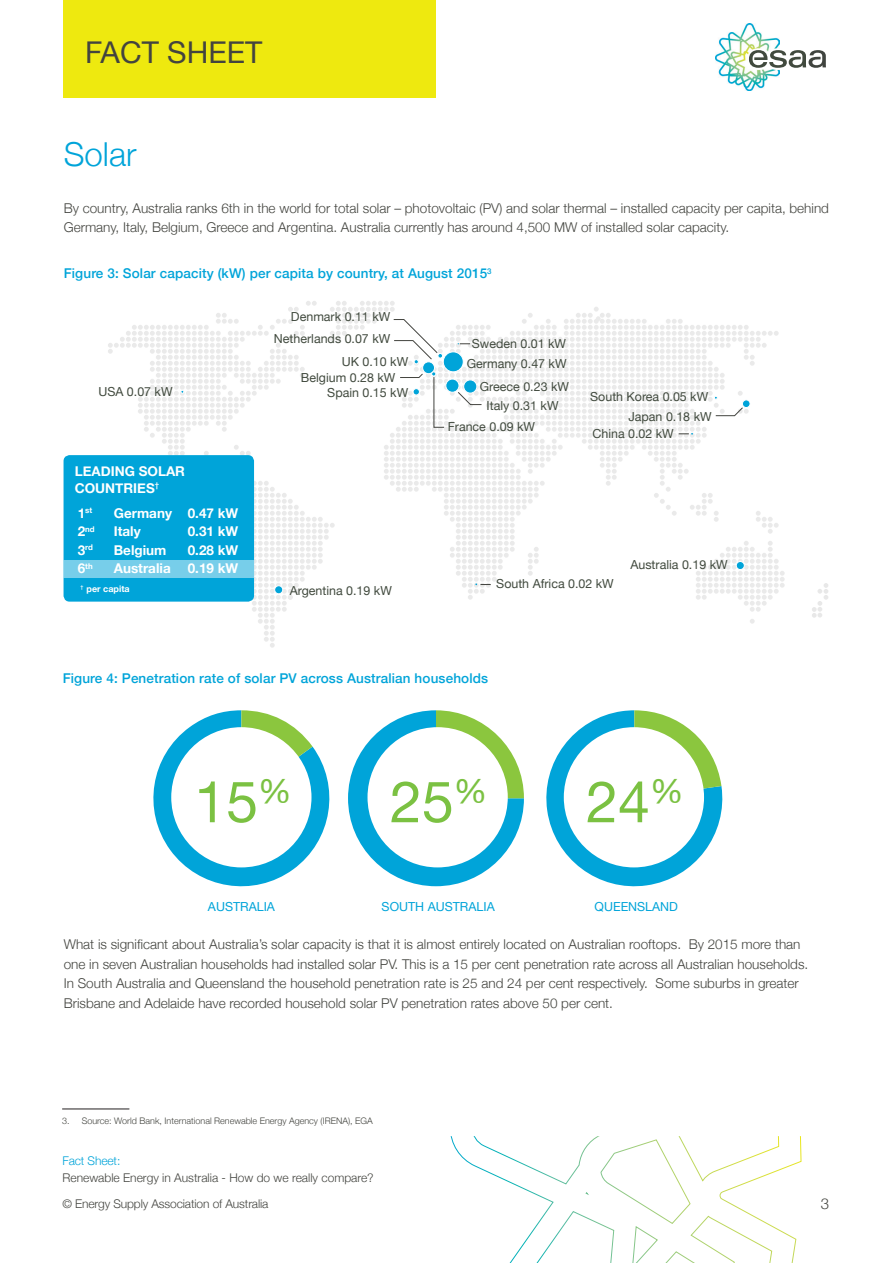
<style>
.page{position:relative;width:893px;height:1263px;background:#fff}
.page>*{position:absolute;margin:0;border:0;box-sizing:border-box;transform-origin:0 0}
.Body{font:57.45px "Helvetica Neue";color:#7bc142}
.t1{font:300 33px "Helvetica Neue";color:#00a4d9}
.t2{font:30px "Helvetica Neue";color:#43443f}
.t3{font:300 15px "Helvetica Neue";color:#43443f}
.Body-2{font:300 13.5px/19.5px "Helvetica Neue";color:#43443f}
.t4{font:500 13.5px "Helvetica Neue";letter-spacing:.01em;color:#00a4d9}
.Body-3{font:700 13.5px/16.5px "Helvetica Neue";color:#fff}
.Body-4{font:12.45px "Helvetica Neue";color:#414a3e}
.Body-5{font:12.45px "Helvetica Neue";color:#00a4d9}
.t5{font:300 12px "Helvetica Neue";color:#43443f}
.t6{font:300 12px "Helvetica Neue";letter-spacing:-.01em;color:#00a4d9}
.Body-6{font:300 9px "Helvetica Neue";color:#43443f}
.Body-7{font:700 9px "Helvetica Neue";color:#fff}
.Body-8{font:700 7.8px "Helvetica Neue";color:#fff}
.s1{font-size:13.5px}
</style>
<div class="page">
<svg style="left:450px;top:1136px;width:352px;height:127px"></svg>
<img style="left:716px;top:23px;width:63px;height:68px">
<svg style="left:749px;top:50px;width:77px;height:18px"></svg>
<div style="left:64px;top:0;width:372px;height:98px;background:#eee90f"></div>
<svg style="left:153px;top:710px;width:177px;height:176px"></svg>
<div style="left:171px;top:727px;width:140px;height:140px;background:#fff;border-radius:50%"></div>
<svg style="left:348px;top:710px;width:176px;height:176px"></svg>
<div style="left:367px;top:727px;width:141px;height:140px;background:#fff;border-radius:50%"></div>
<svg style="left:546px;top:710px;width:177px;height:176px"></svg>
<div style="left:564px;top:727px;width:140px;height:140px;background:#fff;border-radius:50%"></div>
<hr style="left:62px;top:1109px;width:67px;height:1px;background:#231f20">
<svg style="left:812px;top:583px;width:16px;height:35px"></svg>
<div style="left:64px;top:455px;width:190px;height:147px;background:#00a4d9;border-radius:6px"></div>
<div style="left:64px;top:561px;width:190px;height:17px;background:#77ceea"></div>
<svg style="left:108px;top:301px;width:677px;height:347px"></svg>
<h3 class="t2" style="left:85px;top:31px;width:179px">FACT SHEET</h3>
<p class="t1" style="left:64px;top:128px;width:74px">Solar</p>
<p class="Body-2" style="left:64px;top:197px;width:767px">By country, Australia ranks 6th in the world for total solar – photovoltaic (PV) and solar thermal – installed capacity per capita, behind<br>Germany, Italy, Belgium, Greece and Argentina. Australia currently has around 4,500 MW of installed solar capacity.</p>
<p class="t4" style="left:64px;top:262px;width:429px">Figure 3: Solar capacity (kW) per capita by country, at August 2015<sup>3</sup></p>
<p class="Body-4" style="left:98px;top:382px;width:76px">USA 0.07 kW</p>
<p class="Body-3" style="left:75px;top:464px;width:112px">LEADING SOLAR<br>COUNTRIES<sup>†</sup></p>
<p class="Body-8" style="left:78px;top:504px;width:16px"><span class="s1">1</span>st</p>
<p class="Body-3" style="left:114px;top:505px;width:126px">Germany 0.47 kW</p>
<p class="Body-8" style="left:78px;top:523px;width:18px"><span class="s1">2</span>nd</p>
<p class="Body-3" style="left:114px;top:523px;width:28px">Italy</p>
<p class="Body-3" style="left:188px;top:523px;width:52px">0.31 kW</p>
<p class="Body-8" style="left:78px;top:541px;width:17px"><span class="s1">3</span>rd</p>
<p class="Body-3" style="left:114px;top:542px;width:54px">Belgium</p>
<p class="Body-3" style="left:188px;top:542px;width:52px">0.28 kW</p>
<p class="Body-8" style="left:78px;top:560px;width:16px"><span class="s1">6</span>th</p>
<p class="Body-3" style="left:114px;top:560px;width:58px">Australia</p>
<p class="Body-3" style="left:188px;top:560px;width:52px">0.19 kW</p>
<p class="Body-7" style="left:81px;top:582px;width:51px"><sup>†</sup> per capita</p>
<p class="Body-4" style="left:291px;top:308px;width:101px">Denmark 0.11 kW</p>
<p class="Body-4" style="left:274px;top:330px;width:118px">Netherlands 0.07 kW</p>
<p class="Body-4" style="left:342px;top:353px;width:68px">UK 0.10 kW</p>
<p class="Body-4" style="left:327px;top:384px;width:82px">Spain 0.15 kW</p>
<p class="Body-4" style="left:301px;top:368px;width:96px">Belgium 0.28 kW</p>
<p class="Body-4" style="left:290px;top:581px;width:103px">Argentina 0.19 kW</p>
<p class="Body-4" style="left:472px;top:335px;width:96px">Sweden 0.01 kW</p>
<p class="Body-4" style="left:467px;top:354px;width:101px">Germany 0.47 kW</p>
<p class="Body-4" style="left:480px;top:378px;width:91px">Greece 0.23 kW</p>
<p class="Body-4" style="left:487px;top:397px;width:73px">Italy 0.31 kW</p>
<p class="Body-4" style="left:448px;top:417px;width:89px">France 0.09 kW</p>
<p class="Body-4" style="left:590px;top:388px;width:120px">South Korea 0.05 kW</p>
<p class="Body-4" style="left:592px;top:424px;width:83px">China 0.02 kW</p>
<p class="Body-4" style="left:628px;top:408px;width:85px">Japan 0.18 kW</p>
<p class="Body-4" style="left:630px;top:556px;width:99px">Australia 0.19 kW</p>
<p class="Body-4" style="left:496px;top:575px;width:119px">South Africa 0.02 kW</p>
<p class="t4" style="left:63px;top:667px;width:427px">Figure 4: Penetration rate of solar PV across Australian households</p>
<p class="Body" style="left:194px;top:760px;width:99px">15<sup>%</sup></p>
<p class="Body" style="left:390px;top:760px;width:99px">25<sup>%</sup></p>
<p class="Body" style="left:586px;top:760px;width:99px">24<sup>%</sup></p>
<p class="Body-5" style="left:208px;top:898px;width:69px">AUSTRALIA</p>
<p class="Body-5" style="left:382px;top:898px;width:115px">SOUTH AUSTRALIA</p>
<p class="Body-5" style="left:595px;top:898px;width:85px">QUEENSLAND</p>
<p class="Body-2" style="left:64px;top:934px;width:746px">What is significant about Australia’s solar capacity is that it is almost entirely located on Australian rooftops. By 2015 more than one in seven Australian households had installed solar PV. This is a 15 per cent penetration rate across all Australian households.<br>In South Australia and Queensland the household penetration rate is 25 and 24 per cent respectively. Some suburbs in greater Brisbane and Adelaide have recorded household solar PV penetration rates above 50 per cent.</p>
<p class="Body-6" style="left:62px;top:1113px;width:312px">3. Source: World Bank, International Renewable Energy Agency (IRENA), EGA</p>
<p class="t6" style="left:62px;top:1151px;width:59px">Fact Sheet:</p>
<p class="t5" style="left:62px;top:1168px;width:313px">Renewable Energy in Australia - How do we really compare?</p>
<p class="t5" style="left:62px;top:1194px;width:208px">© Energy Supply Association of Australia</p>
<p class="t3" style="left:821px;top:1191px;width:10px">3</p>
</div>
